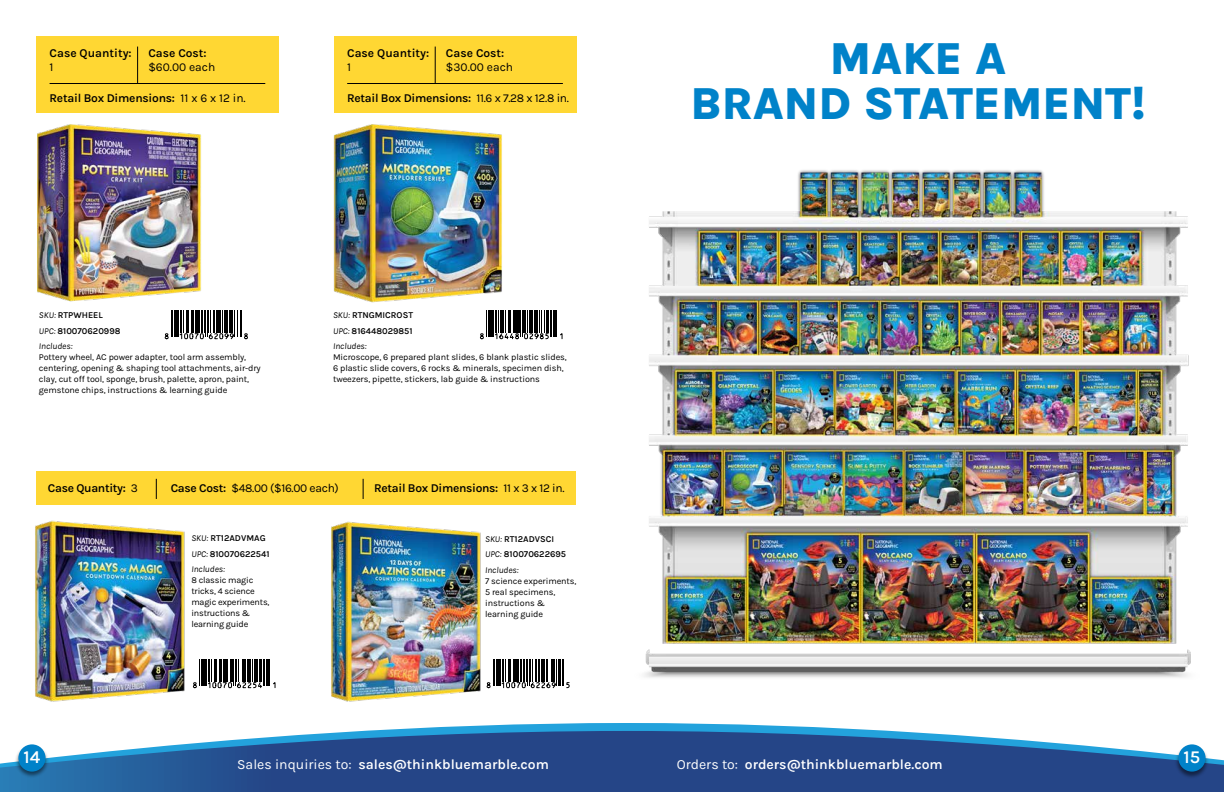
<style>
.page{position:relative;width:1224px;height:792px;background:#fff}
.page>*{position:absolute;margin:0;border:0;box-sizing:border-box;transform-origin:0 0}
.t1{font:800 45.9px/44.2px "Karla";color:#0082c9;text-align:center}
.t2{font:600 18px "Karla";color:#fff}
.t3{font:600 14px "Karla";color:#fff}
.t4{font:600 12px "Karla";letter-spacing:-.02em;color:#000}
.t5{font:600 12px "Karla";color:#000}
.t6{font:12px "Karla";letter-spacing:-.025em;color:#000}
.t7{font:12px "Karla";color:#000}
.t8{font:9px/11px "Karla";letter-spacing:-.01em;color:#000}
.t9{font:600 9px/15.5px "Karla";color:#000}
.s1{font-weight:400}
.s2{font-weight:400;font-style:italic}
.s3{font-weight:600}
</style>
<div class="page">
<svg style="left:0;top:785px;width:1224px;height:7px;background:#254b8c"></svg>
<svg style="left:0;top:723px;width:1224px;height:62px;fill:#254587"></svg>
<div style="left:1175px;top:744px;width:34px;height:35px;background:#000;opacity:.5"></div>
<div style="left:1178px;top:744px;width:28px;height:28px;background:#0082c9;border-radius:50%"></div>
<div style="left:15px;top:744px;width:34px;height:35px;background:#000;opacity:.5"></div>
<div style="left:18px;top:744px;width:28px;height:28px;background:#0082c9;border-radius:50%"></div>
<img style="left:37px;top:124px;width:164px;height:178px">
<img style="left:333px;top:124px;width:169px;height:179px">
<div style="left:36px;top:36px;width:243px;height:77px;background:#ffd733"></div>
<div style="left:334px;top:36px;width:243px;height:77px;background:#ffd733"></div>
<hr style="left:137px;top:47px;width:1px;height:36px;background:#000">
<hr style="left:435px;top:47px;width:1px;height:36px;background:#000">
<hr style="left:50px;top:83px;width:215px;height:1px;background:#000">
<hr style="left:347px;top:83px;width:216px;height:1px;background:#000">
<svg style="left:165px;top:310px;width:83px;height:30px"></svg>
<svg style="left:480px;top:310px;width:83px;height:30px"></svg>
<img style="left:644px;top:170px;width:547px;height:508px">
<img style="left:331px;top:521px;width:150px;height:181px">
<div style="left:37px;top:471px;width:539px;height:34px;background:#ffd733"></div>
<img style="left:35px;top:520px;width:150px;height:182px">
<svg style="left:363px;top:479px;width:1px;height:20px"></svg>
<svg style="left:156px;top:479px;width:1px;height:20px"></svg>
<svg style="left:193px;top:659px;width:83px;height:30px"></svg>
<svg style="left:486px;top:659px;width:84px;height:30px"></svg>
<h3 class="t5" style="left:50px;top:45px;width:84px">Case Quantity:</h3>
<h3 class="t7" style="left:50px;top:59px;width:5px">1</h3>
<h3 class="t5" style="left:148px;top:45px;width:60px">Case Cost:</h3>
<h3 class="t7" style="left:148px;top:59px;width:68px">$60.00 each</h3>
<h3 class="t5" style="left:347px;top:45px;width:84px">Case Quantity:</h3>
<h3 class="t7" style="left:347px;top:59px;width:5px">1</h3>
<h3 class="t5" style="left:446px;top:45px;width:60px">Case Cost:</h3>
<h3 class="t7" style="left:446px;top:59px;width:69px">$30.00 each</h3>
<h3 class="t4" style="left:50px;top:90px;width:198px">Retail Box Dimensions: <span class="s1">11 x 6 x 12 in.</span></h3>
<h3 class="t4" style="left:347px;top:90px;width:223px">Retail Box Dimensions: <span class="s1">11.6 x 7.28 x 12.8 in.</span></h3>
<h1 class="t1" style="left:691px;top:35px;width:456px">MAKE A<br>BRAND STATEMENT!</h1>
<p class="t9" style="left:39px;top:307px;width:83px"><span class="s2">SKU:</span> RTPWHEEL<br><span class="s2">UPC:</span> 810070620998<br><span class="s2">Includes:</span></p>
<p class="t8" style="left:39px;top:352px;width:223px">Pottery wheel, AC power adapter, tool arm assembly, centering, opening &amp; shaping tool attachments, air-dry clay, cut off tool, sponge, brush, palette, apron, paint, gemstone chips, instructions &amp; learning guide</p>
<p class="t9" style="left:333px;top:307px;width:81px;text-align:justify"><span class="s2">SKU:</span> RTNGMICROST <span class="s2">UPC:</span> 816448029851<br><span class="s2">Includes:</span></p>
<p class="t8" style="left:333px;top:352px;width:235px">Microscope, 6 prepared plant slides, 6 blank plastic slides,<br>6 plastic slide covers, 6 rocks &amp; minerals, specimen dish, tweezers, pipette, stickers, lab guide &amp; instructions</p>
<h3 class="t4" style="left:48px;top:480px;width:92px">Case Quantity: <span class="s1">3</span></h3>
<h3 class="t6" style="left:171px;top:480px;width:170px"><span class="s3">Case Cost:</span> $48.00 ($16.00 each)</h3>
<h3 class="t4" style="left:374px;top:480px;width:192px">Retail Box Dimensions: <span class="s1">11 x 3 x 12 in.</span></h3>
<h2 class="t2" style="left:24px;top:745px;width:18px">14</h2>
<p class="t9" style="left:191px;top:530px;width:80px"><span class="s2">SKU:</span> RT12ADVMAG<br><span class="s2">UPC:</span> 810070622541<br><span class="s2">Includes:</span></p>
<p class="t8" style="left:191px;top:574px;width:80px">8 classic magic tricks, 4 science magic experiments, instructions &amp; learning guide</p>
<p class="t9" style="left:485px;top:531px;width:82px"><span class="s2">SKU:</span> RT12ADVSCI<br><span class="s2">UPC:</span> 810070622695<br><span class="s2">Includes:</span></p>
<p class="t8" style="left:485px;top:575px;width:93px">7 science experiments,<br>5 real specimens, instructions &amp; learning guide</p>
<h3 class="t3" style="left:237px;top:755px;width:313px"><span class="s1">Sales inquiries to:</span> sales@thinkbluemarble.com</h3>
<h3 class="t3" style="left:677px;top:755px;width:268px"><span class="s1">Orders to:</span> orders@thinkbluemarble.com</h3>
<h2 class="t2" style="left:1184px;top:745px;width:18px">15</h2>
</div>
